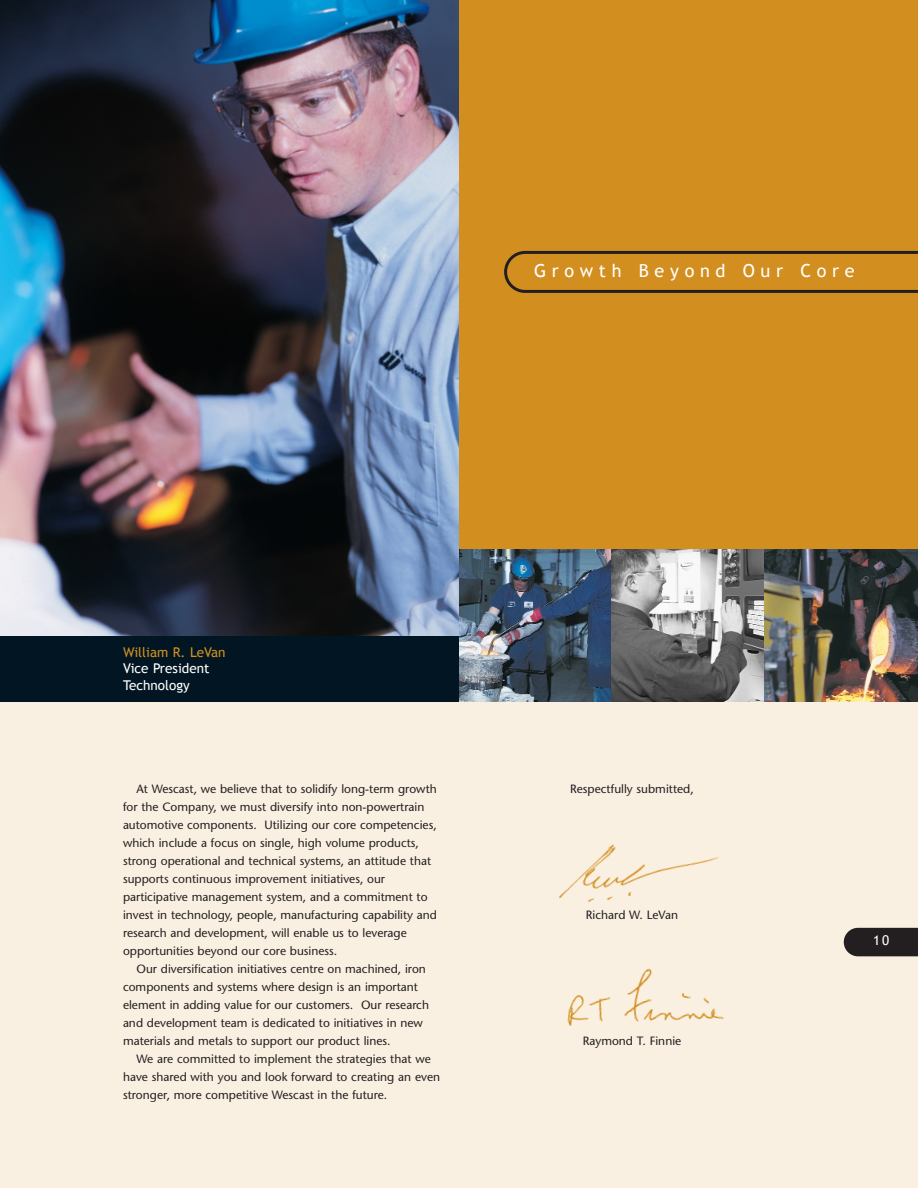
<style>
.page{position:relative;width:918px;height:1188px;background:#faf0e2}
.page>*{position:absolute;margin:0;border:0;box-sizing:border-box;transform-origin:0 0}
.t1{font:18px "Trebuchet MS";letter-spacing:.315em;color:#fff}
.t2{font:13.5px/16.2px "Trebuchet MS";color:#fff}
.t3{font:13.5px "Trebuchet MS";color:#d28f20}
.t4{font:12px/18px "Stone Sans";color:#231f20}
</style>
<div class="page">
<img style="left:0;top:0;width:459px;height:637px">
<div style="left:459px;top:0;width:459px;height:702px;background:#d28f20"></div>
<img style="left:459px;top:549px;width:459px;height:153px">
<div style="left:0;top:637px;width:459px;height:65px;background:#011622"></div>
<svg style="left:504px;top:251px;width:414px;height:42px"></svg>
<div style="left:844px;top:928px;width:74px;height:28px;background:#231f20"></div>
<img style="left:559px;top:844px;width:160px;height:58px">
<img style="left:567px;top:968px;width:157px;height:59px">
<h1 class="t1" style="left:534px;top:260px;width:322px">Growth Beyond Our Core</h1>
<p class="t3" style="left:123px;top:645px;width:104px">William R. LeVan</p>
<p class="t2" style="left:123px;top:660px;width:88px">Vice President<br>Technology</p>
<p class="t4" style="left:123px;top:781px;width:316px;text-indent:14px">At Wescast, we believe that to solidify long-term growth for the Company, we must diversify into non-powertrain automotive components. Utilizing our core competencies, which include a focus on single, high volume products, strong operational and technical systems, an attitude that supports continuous improvement initiatives, our participative management system, and a commitment to invest in technology, people, manufacturing capability and research and development, will enable us to leverage opportunities beyond our core business.</p>
<p class="t4" style="left:123px;top:961px;width:308px;text-indent:14px">Our diversification initiatives centre on machined, iron components and systems where design is an important element in adding value for our customers. Our research and development team is dedicated to initiatives in new materials and metals to support our product lines.</p>
<p class="t4" style="left:123px;top:1051px;width:319px;text-indent:14px">We are committed to implement the strategies that we have shared with you and look forward to creating an even stronger, more competitive Wescast in the future.</p>
<p class="t4" style="left:570px;top:781px;width:125px">Respectfully submitted,</p>
<p class="t4" style="left:586px;top:907px;width:94px">Richard W. LeVan</p>
<p class="t4" style="left:583px;top:1033px;width:100px">Raymond T. Finnie</p>
<p class="t2" style="left:873px;top:932px;width:18px">10</p>
</div>
